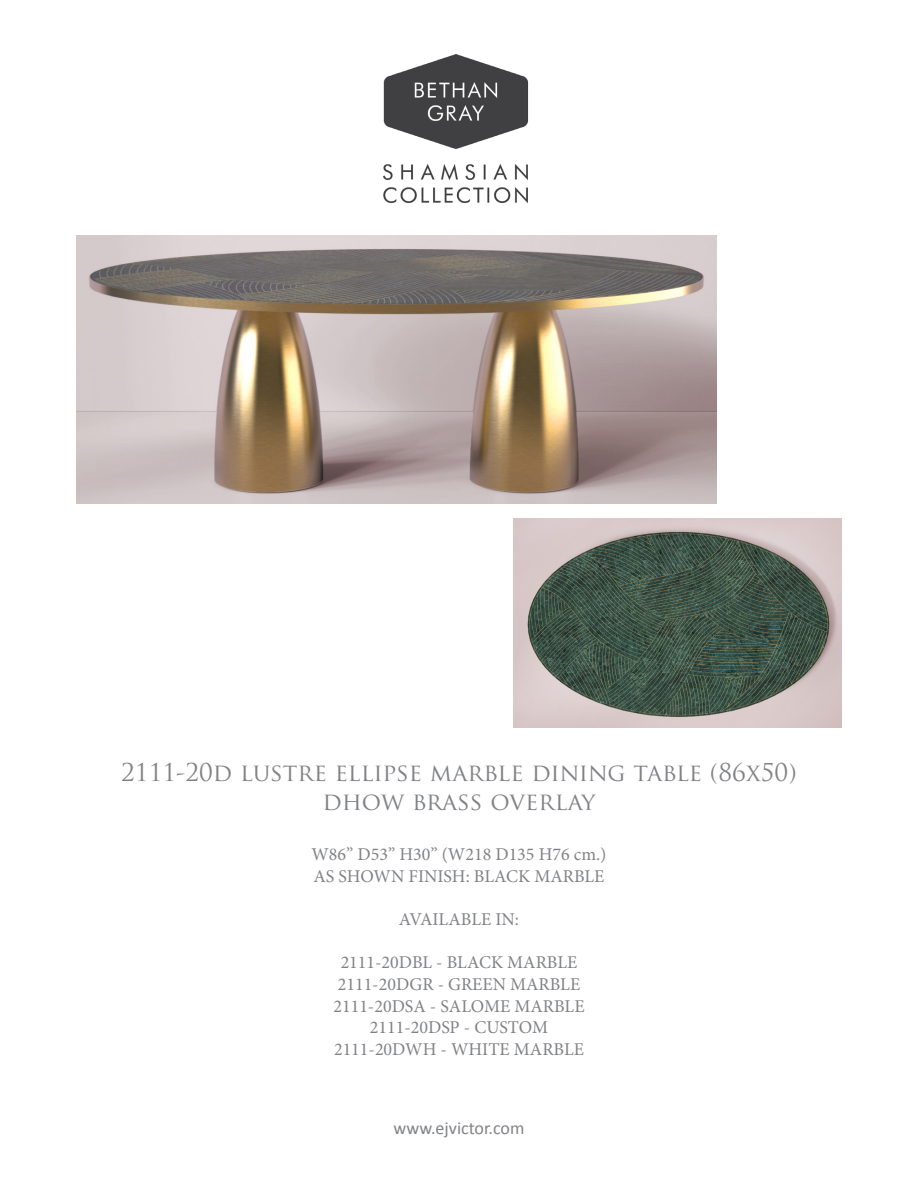
<style>
.page{position:relative;width:918px;height:1188px;background:#fff}
.page>*{position:absolute;margin:0;border:0;box-sizing:border-box;transform-origin:0 0}
.t1{font:24px "Trajan Pro";color:#808285}
.t2{font:18px "Minion Pro";color:#808285}
.t3{font:18px "Calibri";color:#808285}
</style>
<div class="page">
<img style="left:383px;top:54px;width:146px;height:150px">
<img style="left:77px;top:236px;width:639px;height:268px">
<img style="left:513px;top:518px;width:328px;height:209px">
<p class="t1" style="left:121px;top:757px;width:677px">2111-20D LUSTRE ELLIPSE MARBLE DINING TABLE (86X50)</p>
<p class="t1" style="left:323px;top:786px;width:274px">DHOW BRASS OVERLAY</p>
<p class="t2" style="left:311px;top:843px;width:297px">W86” D53” H30” (W218 D135 H76 cm.)</p>
<p class="t2" style="left:314px;top:864px;width:292px">AS SHOWN FINISH: BLACK MARBLE</p>
<p class="t2" style="left:399px;top:907px;width:122px">AVAILABLE IN:</p>
<p class="t2" style="left:341px;top:951px;width:238px">2111-20DBL - BLACK MARBLE</p>
<p class="t2" style="left:338px;top:972px;width:244px">2111-20DGR - GREEN MARBLE</p>
<p class="t2" style="left:333px;top:994px;width:253px">2111-20DSA - SALOME MARBLE</p>
<p class="t2" style="left:370px;top:1015px;width:180px">2111-20DSP - CUSTOM</p>
<p class="t2" style="left:334px;top:1037px;width:251px">2111-20DWH - WHITE MARBLE</p>
<p class="t3" style="left:394px;top:1117px;width:132px">www.ejvictor.com</p>
</div>
